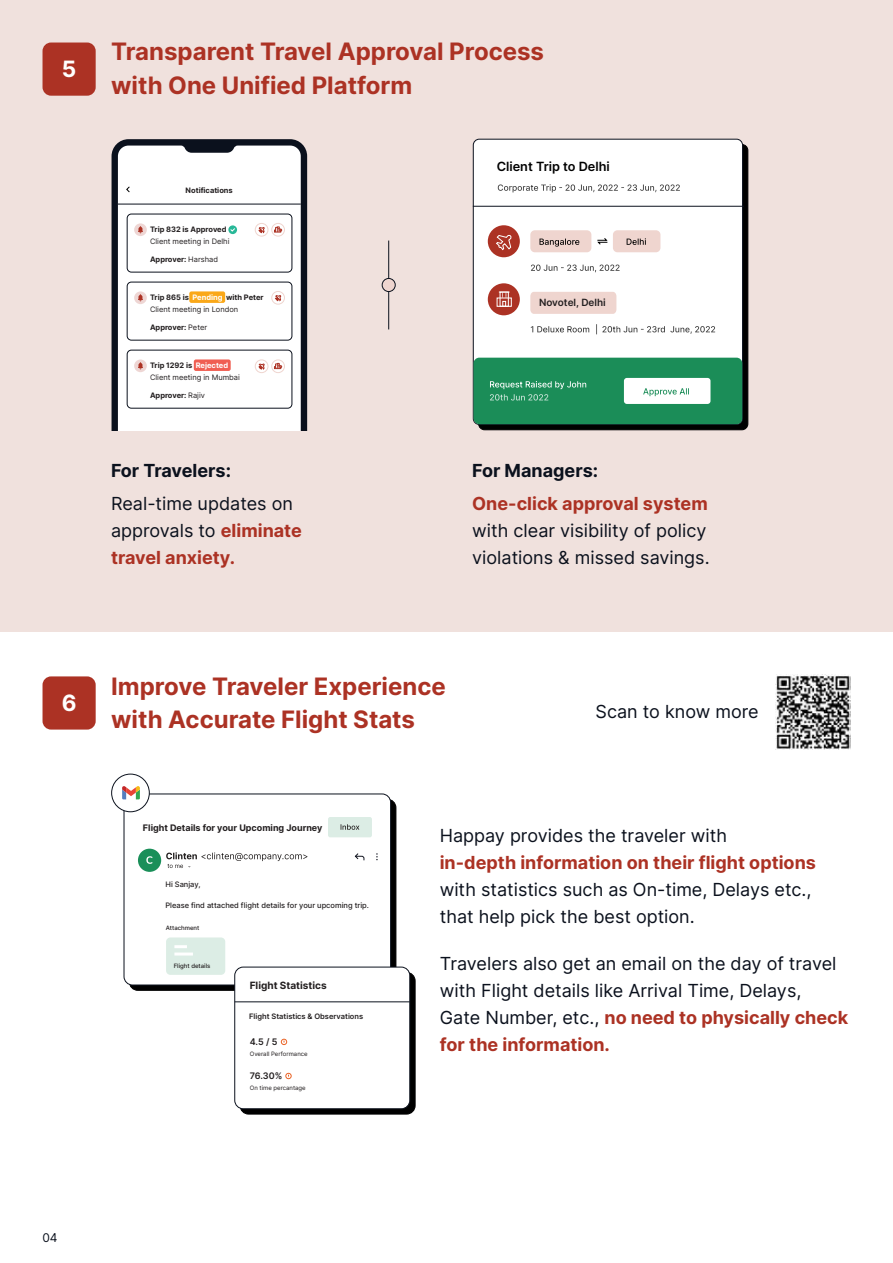
<style>
.page{position:relative;width:893px;height:1263px;background:#fff}
.page>*{position:absolute;margin:0;border:0;box-sizing:border-box;transform-origin:0 0}
.t1{font:700 24px/33.6px "Inter";color:#ac3224}
.t2{font:700 22.5px "Inter";color:#fff}
.t3{font:18px/27px "Inter";color:#0b111d}
.t4{font:700 18px "Inter";color:#ac3224}
.t5{font:700 18px "Inter";color:#0b111d}
.t6{font:600 12.75px "Inter";color:#000}
.t7{font:12px "Inter";color:#0b111d}
.t8{font:700 10.05px "Inter";color:#231f20}
.t9{font:600 10.05px "Inter";color:#231f20}
.t10{font:700 9px "Inter";color:#231f20}
.t11{font:600 9px "Inter";color:#231f20}
.t12{font:700 7.5px "Inter";color:#231f20}
.t13{font:7.5px "Inter";color:#231f20}
.t14{font:500 7.5px "Inter";color:#231f20}
.t15{font:600 7.5px "Inter";color:#231f20}
.t16{font:6px "Inter";color:#231f20}
.t17{font:500 6px "Inter";color:#231f20}
.s1{font-weight:400}
.s2{color:#fff}
.s3{font-weight:700;color:#ac3224}
</style>
<div class="page">
<div style="left:0;top:0;width:893px;height:631px;background:#f0e1dd"></div>
<hr style="left:892px;top:631px;width:1px;height:632px;background:#dcede5">
<div style="left:43px;top:43px;width:53px;height:53px;background:#ac3224;border-radius:9px"></div>
<div style="left:43px;top:676px;width:53px;height:53px;background:#ac3224;border-radius:9px"></div>
<div style="left:479px;top:144px;width:269px;height:286px;background:#000;border-radius:6px"></div>
<div style="left:473px;top:139px;width:269px;height:285px;background:#fff;border-radius:6px"></div>
<div style="left:473px;top:139px;width:270px;height:286px;border:1px solid #0b111d;border-radius:6px"></div>
<svg style="left:498px;top:184px;width:182px;height:8px"></svg>
<div style="left:488px;top:225px;width:32px;height:32px;background:#ac3224;border-radius:50%"></div>
<div style="left:488px;top:283px;width:32px;height:32px;background:#ac3224;border-radius:50%"></div>
<div style="left:497px;top:298px;width:15px;height:9px;border:1px solid #fff"></div>
<svg style="left:499px;top:292px;width:10px;height:15px"></svg>
<svg style="left:531px;top:265px;width:89px;height:7px"></svg>
<div style="left:530px;top:230px;width:61px;height:22px;background:#efd5cf;border-radius:5px"></div>
<svg style="left:539px;top:239px;width:40px;height:8px"></svg>
<div style="left:613px;top:230px;width:47px;height:22px;background:#efd5cf;border-radius:5px"></div>
<svg style="left:627px;top:238px;width:19px;height:7px"></svg>
<svg style="left:597px;top:238px;width:11px;height:7px"></svg>
<svg style="left:531px;top:324px;width:184px;height:10px"></svg>
<div style="left:530px;top:292px;width:86px;height:22px;background:#efd5cf"></div>
<div style="left:473px;top:358px;width:269px;height:66px;background:#1b8d58;border-radius:6px"></div>
<svg style="left:490px;top:381px;width:96px;height:20px"></svg>
<div style="left:624px;top:378px;width:86px;height:26px;background:#fff;border-radius:3px"></div>
<svg style="left:643px;top:388px;width:46px;height:8px"></svg>
<svg style="left:496px;top:235px;width:16px;height:16px"></svg>
<hr style="left:473px;top:206px;width:271px;height:1px;background:#0b111d">
<svg style="left:112px;top:139px;width:195px;height:292px;fill:#0b111d"></svg>
<svg style="left:118px;top:146px;width:183px;height:285px;fill:#fff"></svg>
<svg style="left:126px;top:186px;width:4px;height:7px"></svg>
<hr style="left:118px;top:204px;width:183px;height:1px;background:#0b111d">
<div style="left:127px;top:214px;width:165px;height:58px;background:#fff;border-radius:4px"></div>
<div style="left:127px;top:214px;width:165px;height:58px;border:1px solid #0b111d;border-radius:4px"></div>
<svg style="left:228px;top:225px;width:9px;height:9px"></svg>
<svg style="left:230px;top:227px;width:6px;height:5px"></svg>
<svg style="left:134px;top:223px;width:13px;height:13px"></svg>
<svg style="left:138px;top:226px;width:5px;height:7px"></svg>
<div style="left:255px;top:223px;width:13px;height:13px;border:1px solid #efd5cf;border-radius:50%"></div>
<svg style="left:258px;top:227px;width:7px;height:6px"></svg>
<div style="left:271px;top:223px;width:14px;height:13px;border:1px solid #efd5cf;border-radius:50%"></div>
<svg style="left:274px;top:226px;width:8px;height:6px"></svg>
<div style="left:127px;top:282px;width:165px;height:58px;background:#fff;border-radius:4px"></div>
<div style="left:127px;top:282px;width:165px;height:58px;border:1px solid #0b111d;border-radius:4px"></div>
<div style="left:189px;top:291px;width:36px;height:12px;background:#faa819;border-radius:2px"></div>
<svg style="left:134px;top:291px;width:13px;height:13px"></svg>
<svg style="left:138px;top:294px;width:5px;height:7px"></svg>
<div style="left:271px;top:291px;width:14px;height:14px;border:1px solid #efd5cf;border-radius:50%"></div>
<svg style="left:275px;top:295px;width:6px;height:6px"></svg>
<div style="left:127px;top:350px;width:165px;height:58px;background:#fff;border-radius:4px"></div>
<div style="left:127px;top:350px;width:165px;height:59px;border:1px solid #0b111d;border-radius:4px"></div>
<div style="left:194px;top:359px;width:37px;height:12px;background:#f05e52;border-radius:2px"></div>
<svg style="left:134px;top:359px;width:13px;height:13px"></svg>
<svg style="left:138px;top:362px;width:5px;height:7px"></svg>
<div style="left:255px;top:359px;width:13px;height:14px;border:1px solid #efd5cf;border-radius:50%"></div>
<svg style="left:258px;top:363px;width:7px;height:7px"></svg>
<div style="left:271px;top:359px;width:14px;height:14px;border:1px solid #efd5cf;border-radius:50%"></div>
<svg style="left:274px;top:363px;width:8px;height:6px"></svg>
<hr style="left:388px;top:241px;width:1px;height:88px;background:#0b111d">
<div style="left:382px;top:278px;width:13px;height:14px;background:#efd5cf;border-radius:50%"></div>
<div style="left:382px;top:278px;width:14px;height:14px;border:1px solid #0b111d;border-radius:50%"></div>
<div style="left:124px;top:793px;width:267px;height:192px;border:1px solid #0b111d;border-radius:9px"></div>
<div style="left:328px;top:817px;width:44px;height:20px;background:#dcede5;border-radius:2px"></div>
<svg style="left:341px;top:824px;width:18px;height:6px"></svg>
<div style="left:112px;top:774px;width:37px;height:38px;background:#fff;border-radius:50%"></div>
<div style="left:111px;top:774px;width:39px;height:38px;border:1px solid #0b111d;border-radius:50%"></div>
<svg style="left:122px;top:786px;width:18px;height:13px"></svg>
<div style="left:138px;top:849px;width:23px;height:23px;background:#1a8f59;border-radius:50%"></div>
<svg style="left:146px;top:856px;width:7px;height:8px"></svg>
<svg style="left:354px;top:853px;width:11px;height:8px"></svg>
<svg style="left:166px;top:852px;width:141px;height:16px"></svg>
<div style="left:166px;top:937px;width:59px;height:38px;background:#dcede5;border-radius:4px"></div>
<svg style="left:174px;top:945px;width:13px;height:3px"></svg>
<hr style="left:174px;top:952px;width:19px;height:3px;background:#fff">
<div style="left:240px;top:972px;width:175px;height:142px;background:#000;border-radius:9px"></div>
<div style="left:240px;top:972px;width:175px;height:142px;border:1px solid #000;border-radius:9px"></div>
<div style="left:235px;top:967px;width:175px;height:142px;background:#fff;border-radius:9px"></div>
<div style="left:234px;top:967px;width:176px;height:142px;border:1px solid #0b111d;border-radius:9px"></div>
<hr style="left:235px;top:1001px;width:175px;height:1px;background:#0b111d">
<svg style="left:281px;top:1039px;width:6px;height:6px"></svg>
<svg style="left:286px;top:1073px;width:5px;height:6px"></svg>
<img style="left:775px;top:674px;width:75px;height:75px">
<p class="t2" style="left:62px;top:53px;width:16px">5</p>
<h1 class="t1" style="left:111px;top:34px;width:434px">Transparent Travel Approval Process with One Unified Platform</h1>
<p class="t12" style="left:186px;top:184px;width:49px">Notifications</p>
<p class="t12" style="left:150px;top:224px;width:78px">Trip 832 is Approved</p>
<p class="t12" style="left:150px;top:254px;width:70px">Approver: <span class="s1">Harshad</span></p>
<p class="t13" style="left:150px;top:236px;width:81px">Client meeting in Delhi</p>
<p class="t12" style="left:150px;top:292px;width:115px">Trip 865 is <span class="s2">Pending</span> with Peter</p>
<p class="t12" style="left:150px;top:322px;width:59px">Approver: <span class="s1">Peter</span></p>
<p class="t13" style="left:150px;top:304px;width:90px">Client meeting in London</p>
<p class="t12" style="left:150px;top:360px;width:80px">Trip 1292 is <span class="s2">Rejected</span></p>
<p class="t12" style="left:150px;top:390px;width:56px">Approver: <span class="s1">Rajiv</span></p>
<p class="t13" style="left:150px;top:372px;width:91px">Client meeting in Mumbai</p>
<p class="t5" style="left:111px;top:457px;width:122px">For Travelers:</p>
<p class="t3" style="left:111px;top:490px;width:192px">Real-time updates on approvals to <span class="s3">eliminate travel anxiety.</span></p>
<p class="t6" style="left:497px;top:157px;width:115px">Client Trip to Delhi</p>
<p class="t9" style="left:539px;top:295px;width:68px">Novotel, Delhi</p>
<p class="t5" style="left:472px;top:457px;width:127px">For Managers:</p>
<p class="t4" style="left:472px;top:490px;width:237px">One-click approval system</p>
<p class="t3" style="left:472px;top:517px;width:239px">with clear visibility of policy violations &amp; missed savings.</p>
<p class="t2" style="left:62px;top:687px;width:16px">6</p>
<h1 class="t1" style="left:111px;top:669px;width:336px">Improve Traveler Experience with Accurate Flight Stats</h1>
<p class="t3" style="left:595px;top:698px;width:165px">Scan to know more</p>
<p class="t10" style="left:143px;top:821px;width:181px">Flight Details for your Upcoming Journey</p>
<p class="t14" style="left:165px;top:879px;width:37px">Hi Sanjay,</p>
<p class="t14" style="left:165px;top:900px;width:205px">Please find attached flight details for your upcoming trip.</p>
<p class="t17" style="left:166px;top:924px;width:35px">Attachment</p>
<p class="t17" style="left:174px;top:962px;width:38px">Flight details</p>
<p class="t8" style="left:250px;top:978px;width:78px">Flight Statistics</p>
<p class="t15" style="left:249px;top:1010px;width:115px">Flight Statistics &amp; Observations</p>
<p class="t11" style="left:250px;top:1035px;width:29px">4.5 / 5</p>
<p class="t16" style="left:250px;top:1049px;width:59px">Overall Performance</p>
<p class="t11" style="left:250px;top:1069px;width:34px">76.30%</p>
<p class="t16" style="left:250px;top:1083px;width:58px">On time percantage</p>
<p class="t3" style="left:440px;top:822px;width:289px">Happay provides the traveler with</p>
<p class="t4" style="left:440px;top:849px;width:378px">in-depth information on their flight options</p>
<p class="t3" style="left:440px;top:876px;width:373px">with statistics such as On-time, Delays etc., that help pick the best option.</p>
<p class="t3" style="left:440px;top:949px;width:410px">Travelers also get an email on the day of travel with Flight details like Arrival Time, Delays,<br>Gate Number, etc., <span class="s3">no need to physically check for the information.</span></p>
<p class="t7" style="left:42px;top:1229px;width:17px">04</p>
</div>
